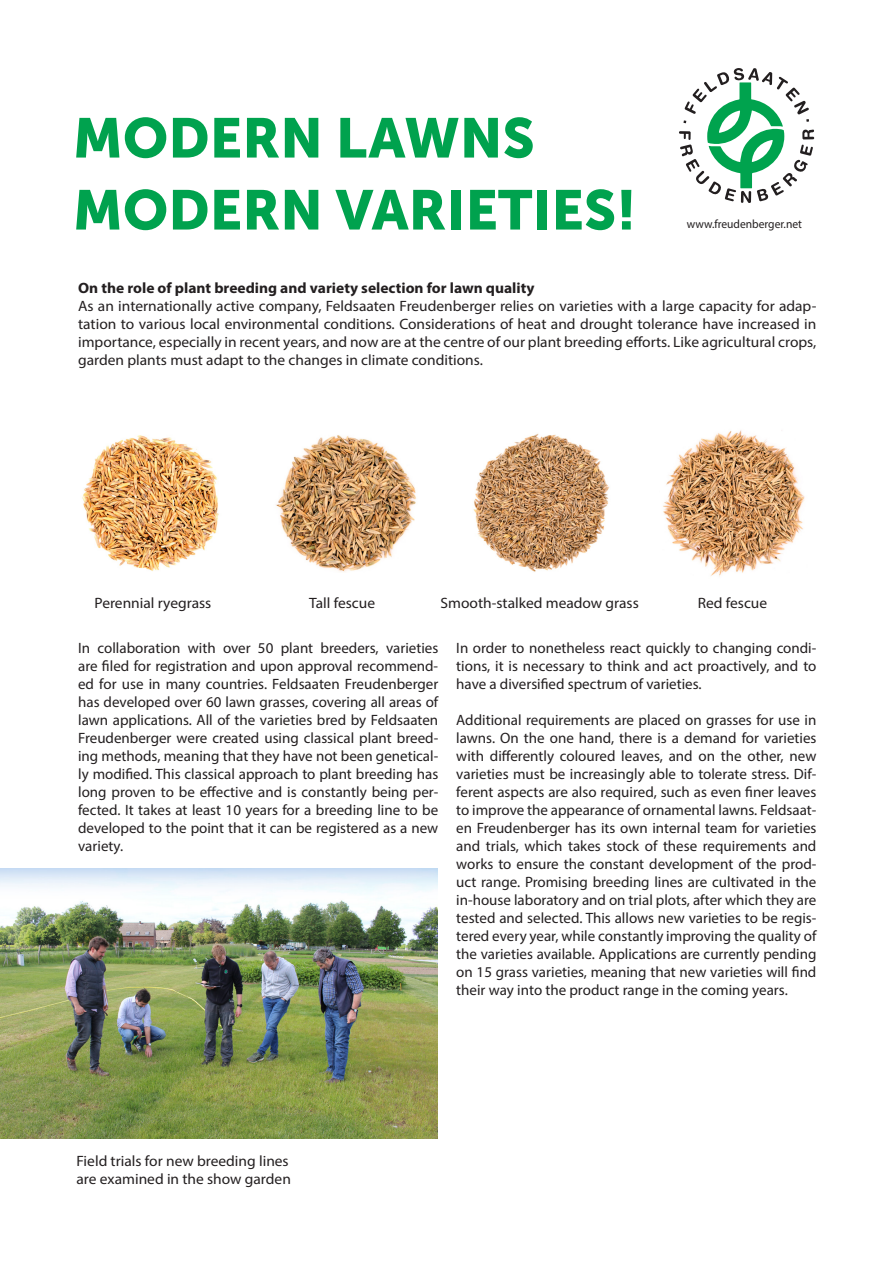
<style>
.page{position:relative;width:893px;height:1263px;background:#fff}
.page>*{position:absolute;margin:0;border:0;box-sizing:border-box;transform-origin:0 0}
.t1{font:55.5px/72px "Museo Sans 900";color:#00a24e}
.t2{font:15px/18px "Myriad Pro";color:#231f20;text-align:justify}
.t3{font:700 15px "Myriad Pro";color:#231f20}
.t4{font:12px "Myriad Pro";color:#231f20;scale:.96 1}
</style>
<div class="page">
<svg style="left:679px;top:68px;width:135px;height:135px"></svg>
<img style="left:82px;top:435px;width:137px;height:136px">
<img style="left:276px;top:435px;width:140px;height:137px">
<img style="left:663px;top:430px;width:142px;height:147px">
<img style="left:473px;top:433px;width:137px;height:139px">
<img style="left:0;top:869px;width:437px;height:270px">
<h1 class="t1" style="left:73px;top:102px;width:565px">MODERN LAWNS<br>MODERN VARIETIES!</h1>
<p class="t4" style="left:687px;top:217px;width:121px">www.freudenberger.net</p>
<p class="t3" style="left:78px;top:278px;width:458px">On the role of plant breeding and variety selection for lawn quality</p>
<p class="t2" style="left:78px;top:296px;width:740px">As an internationally active company, Feldsaaten Freudenberger relies on varieties with a large capacity for adap&shy;tation to various local environmental conditions. Considerations of heat and drought tolerance have increased in importance, especially in recent years, and now are at the centre of our plant breeding efforts. Like agricultural crops, garden plants must adapt to the changes in climate conditions.</p>
<p class="t2" style="left:95px;top:593px;width:118px">Perennial ryegrass</p>
<p class="t2" style="left:309px;top:593px;width:68px">Tall fescue</p>
<p class="t2" style="left:441px;top:593px;width:200px">Smooth-stalked meadow grass</p>
<p class="t2" style="left:698px;top:593px;width:71px">Red fescue</p>
<p class="t2" style="left:78px;top:638px;width:362px">In collaboration with over 50 plant breeders, varieties are filed for registration and upon approval recommend&shy;ed for use in many countries. Feldsaaten Freudenberger has developed over 60 lawn grasses, covering all areas of lawn applications. All of the varieties bred by Feldsaaten Freudenberger were created using classical plant breed&shy;ing methods, meaning that they have not been genetical&shy;ly modified. This classical approach to plant breeding has long proven to be effective and is constantly being per&shy;fected. It takes at least 10 years for a breeding line to be developed to the point that it can be registered as a new variety.</p>
<p class="t2" style="left:456px;top:638px;width:362px">In order to nonetheless react quickly to changing condi&shy;tions, it is necessary to think and act proactively, and to have a diversified spectrum of varieties.</p>
<p class="t2" style="left:456px;top:710px;width:362px">Additional requirements are placed on grasses for use in lawns. On the one hand, there is a demand for varieties with differently coloured leaves, and on the other, new varieties must be increasingly able to tolerate stress. Dif&shy;ferent aspects are also required, such as even finer leaves to improve the appearance of ornamental lawns. Feldsaat&shy;en Freudenberger has its own internal team for varieties and trials, which takes stock of these requirements and works to ensure the constant development of the prod&shy;uct range. Promising breeding lines are cultivated in the in-house laboratory and on trial plots, after which they are tested and selected. This allows new varieties to be regis&shy;tered every year, while constantly improving the quality of the varieties available. Applications are currently pending on 15 grass varieties, meaning that new varieties will find their way into the product range in the coming years.</p>
<p class="t2" style="left:77px;top:1151px;width:216px">Field trials for new breeding lines are examined in the show garden</p>
</div>
